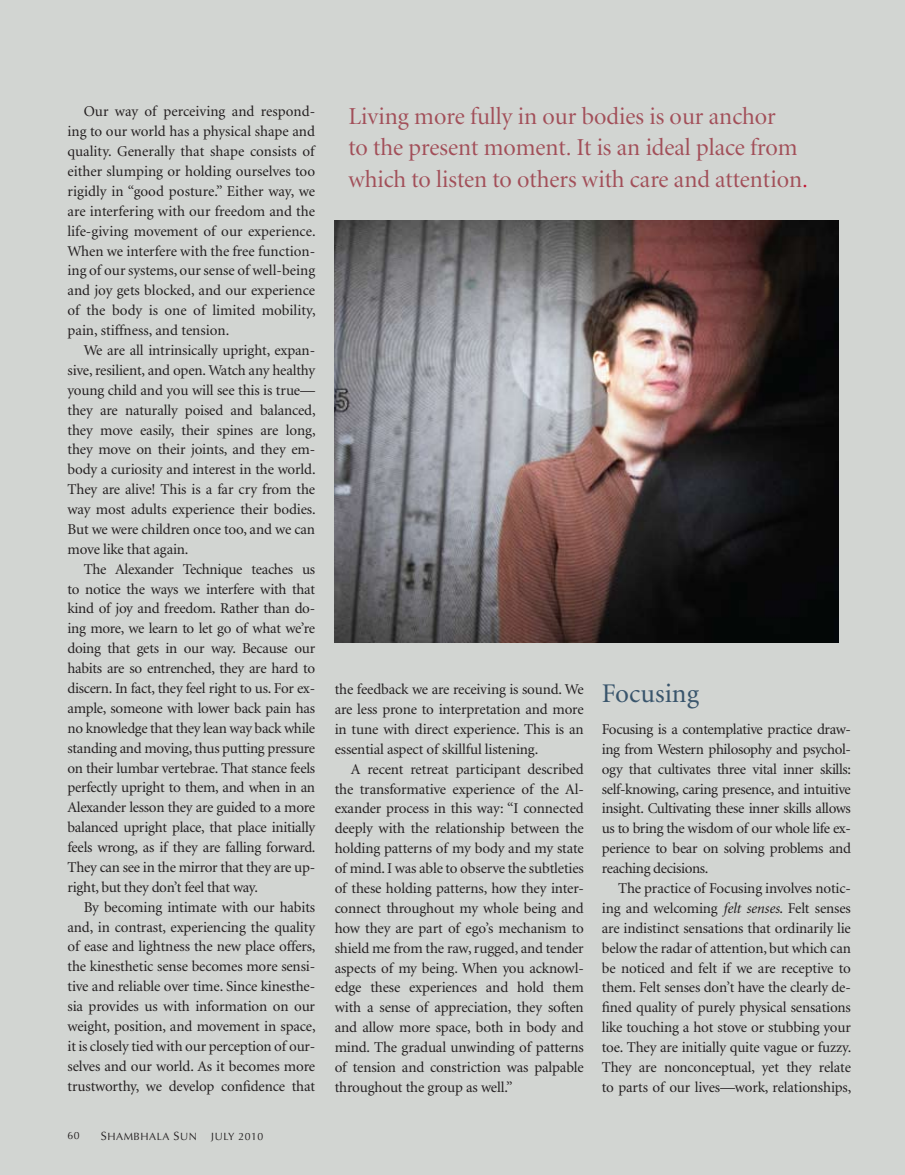
<style>
.page{position:relative;width:905px;height:1175px;background:#fff}
.page>*{position:absolute;margin:0;border:0;box-sizing:border-box;transform-origin:0 0}
.t1{font:27px "Minion";color:#39556c}
.t2{font:24.3px/31.5px "Minion Display";color:#a24f59}
.t3{font:15px/20px "Minion";letter-spacing:-.01em;color:#231f20;text-align:justify}
.t4{font:10.5px "Optima";letter-spacing:.05em;color:#231f20}
.s1{font-size:12px}
.s2{color:#c41230}
.s3{font-style:italic}
</style>
<div class="page">
<div style="left:0;top:0;width:904px;height:1174px;background:#d2d5d2"></div>
<img style="left:334px;top:221px;width:504px;height:421px">
<p class="t3" style="left:68px;top:102px;width:250px;text-indent:16px">Our way of perceiving and respond&shy;ing to our world has a physical shape and quality. Generally that shape consists of either slumping or holding ourselves too rigidly in “good posture.” Either way, we are interfering with our freedom and the life-giving movement of our experience.<br>When we interfere with the free function&shy;ing of our systems, our sense of well-being and joy gets blocked, and our experience of the body is one of limited mobility, pain, stiffness, and tension.</p>
<p class="t3" style="left:68px;top:341px;width:249px;text-indent:16px">We are all intrinsically upright, expan&shy;sive, resilient, and open. Watch any healthy young child and you will see this is true— they are naturally poised and balanced, they move easily, their spines are long, they move on their joints, and they em&shy;body a curiosity and interest in the world.<br>They are alive! This is a far cry from the way most adults experience their bodies.<br>But we were children once too, and we can move like that again.</p>
<p class="t3" style="left:68px;top:559px;width:249px;text-indent:16px">The Alexander Technique teaches us to notice the ways we interfere with that kind of joy and freedom. Rather than do&shy;ing more, we learn to let go of what we’re doing that gets in our way. Because our habits are so entrenched, they are hard to discern. In fact, they feel right to us. For ex&shy;ample, someone with lower back pain has no knowledge that they lean way back while standing and moving, thus putting pressure on their lumbar vertebrae. That stance feels perfectly upright to them, and when in an Alexander lesson they are guided to a more balanced upright place, that place initially feels wrong, as if they are falling forward.<br>They can see in the mirror that they are up&shy;right, but they don’t feel that way.</p>
<p class="t3" style="left:68px;top:897px;width:249px;text-indent:16px">By becoming intimate with our habits and, in contrast, experiencing the quality of ease and lightness the new place offers, the kinesthetic sense becomes more sensi&shy;tive and reliable over time. Since kinesthe&shy;sia provides us with information on our weight, position, and movement in space, it is closely tied with our perception of our&shy;selves and our world. As it becomes more trustworthy, we develop confidence that</p>
<p class="t4" style="left:68px;top:1129px;width:14px">60</p>
<p class="t4" style="left:101px;top:1129px;width:97px"><span class="s1">S</span>HAMBHALA <span class="s1">S</span>UN</p>
<p class="t4" style="left:211px;top:1129px;width:54px">JULY 2010</p>
<h2 class="t2" style="left:348px;top:101px;width:461px">Living more fully in our bodies is our anchor<br>to the present moment. It is an ideal place from which to listen to others with care and attention<span class="s2">.</span></h2>
<p class="t3" style="left:334px;top:680px;width:251px">the feedback we are receiving is sound. We are less prone to interpretation and more in tune with direct experience. This is an essential aspect of skillful listening.</p>
<p class="t3" style="left:334px;top:759px;width:251px;text-indent:16px">A recent retreat participant described the transformative experience of the Al&shy;exander process in this way: “I connected deeply with the relationship between the holding patterns of my body and my state of mind. I was able to observe the subtleties of these holding patterns, how they inter&shy;connect throughout my whole being and how they are part of ego’s mechanism to shield me from the raw, rugged, and tender aspects of my being. When you acknowl&shy;edge these experiences and hold them with a sense of appreciation, they soften and allow more space, both in body and mind. The gradual unwinding of patterns of tension and constriction was palpable throughout the group as well.”</p>
<h1 class="t1" style="left:602px;top:680px;width:99px">Focusing</h1>
<p class="t3" style="left:602px;top:719px;width:251px">Focusing is a contemplative practice draw&shy;ing from Western philosophy and psychol&shy;ogy that cultivates three vital inner skills: self-knowing, caring presence, and intuitive insight. Cultivating these inner skills allows us to bring the wisdom of our whole life ex&shy;perience to bear on solving problems and reaching decisions.</p>
<p class="t3" style="left:602px;top:878px;width:251px;text-indent:16px">The practice of Focusing involves notic&shy;ing and welcoming <span class="s3">felt senses</span>. Felt senses are indistinct sensations that ordinarily lie below the radar of attention, but which can be noticed and felt if we are receptive to them. Felt senses don’t have the clearly de&shy;fined quality of purely physical sensations like touching a hot stove or stubbing your toe. They are initially quite vague or fuzzy.<br>They are nonconceptual, yet they relate to parts of our lives—work, relationships,</p>
</div>
